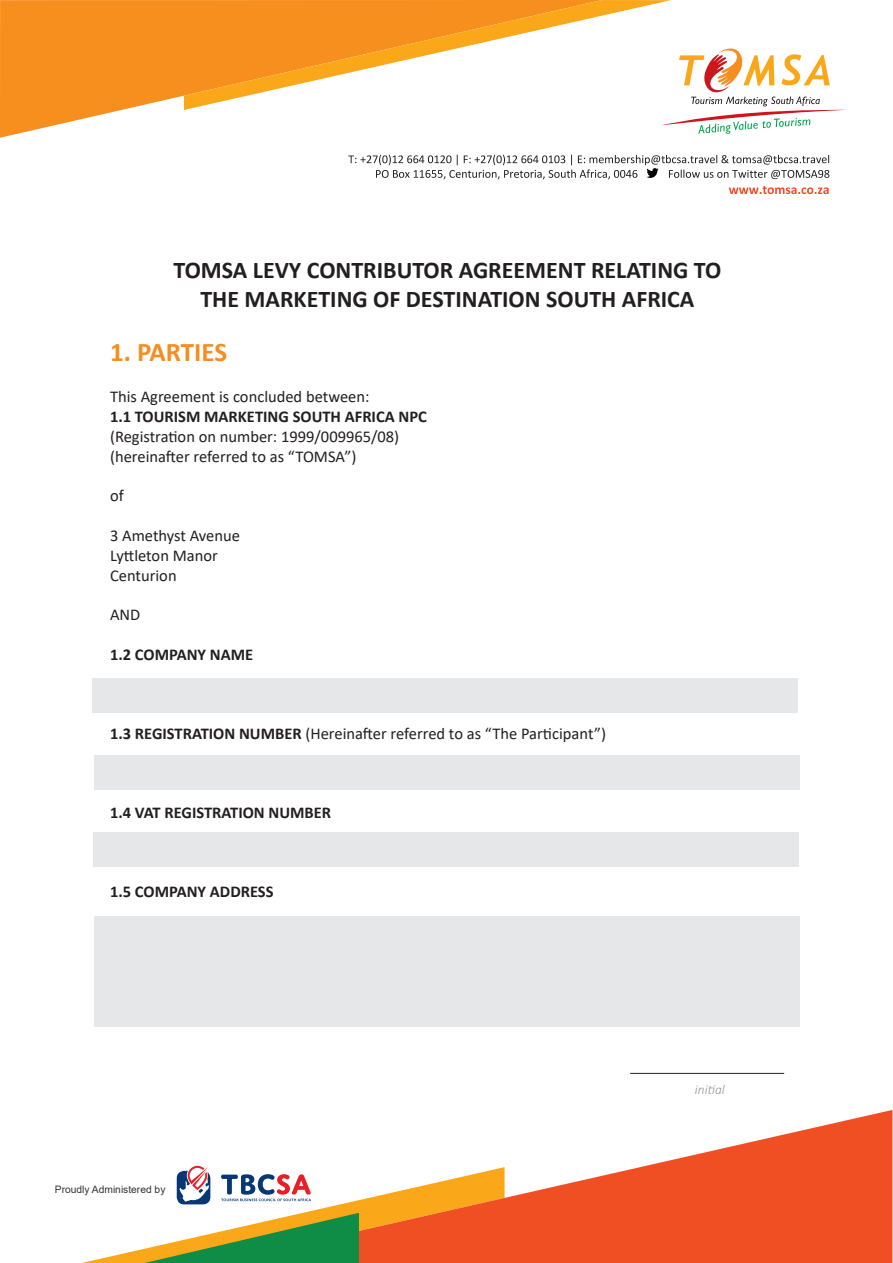
<style>
.page{position:relative;width:893px;height:1263px;background:#fff}
.page>*{position:absolute;margin:0;border:0;box-sizing:border-box;transform-origin:0 0}
.t1{font:700 27px "Calibri";letter-spacing:-.005em;color:#f78c1f}
.t2{font:700 24px "Calibri";color:#231f20}
.t3{font:16.5px "Calibri";color:#231f20}
.t4{font:700 16.5px "Calibri";color:#231f20}
.t5{font:italic 300 13.5px "Calibri";color:#939598}
.t6{font:10.2px "Arial";color:#383336}
.s1{font-weight:700}
</style>
<div class="page">
<svg style="left:729px;top:186px;width:100px;height:8px"></svg>
<svg style="left:662px;top:48px;width:184px;height:86px"></svg>
<svg style="left:505px;top:1110px;width:387px;height:153px;fill:#f04f24"></svg>
<svg style="left:0;top:0;width:184px;height:138px;fill:#f78f1f"></svg>
<svg style="left:184px;top:0;width:487px;height:110px"></svg>
<svg style="left:82px;top:1166px;width:423px;height:97px"></svg>
<svg style="left:348px;top:155px;width:481px;height:24px"></svg>
<hr style="left:630px;top:1073px;width:154px;height:1px;background:#231f20">
<div style="left:94px;top:755px;width:706px;height:35px;background:#e6e7e9"></div>
<div style="left:93px;top:678px;width:705px;height:35px;background:#e6e7e9"></div>
<div style="left:94px;top:916px;width:706px;height:110px;background:#e6e7e9"></div>
<div style="left:93px;top:832px;width:705px;height:35px;background:#e6e7e9"></div>
<p class="t2" style="left:173px;top:253px;width:549px">TOMSA LEVY CONTRIBUTOR AGREEMENT RELATING TO</p>
<p class="t2" style="left:200px;top:282px;width:496px">THE MARKETING OF DESTINATION SOUTH AFRICA</p>
<p class="t1" style="left:110px;top:333px;width:119px">1. PARTIES</p>
<p class="t3" style="left:110px;top:385px;width:261px">This Agreement is concluded between:</p>
<p class="t4" style="left:110px;top:405px;width:318px">1.1 TOURISM MARKETING SOUTH AFRICA NPC</p>
<p class="t3" style="left:110px;top:425px;width:291px">(Registration on number: 1999/009965/08)</p>
<p class="t3" style="left:110px;top:445px;width:248px">(hereinafter referred to as “TOMSA”)</p>
<p class="t3" style="left:110px;top:484px;width:15px">of</p>
<p class="t3" style="left:110px;top:524px;width:131px">3 Amethyst Avenue</p>
<p class="t3" style="left:110px;top:544px;width:109px">Lyttleton Manor</p>
<p class="t3" style="left:110px;top:564px;width:68px">Centurion</p>
<p class="t3" style="left:110px;top:603px;width:32px">AND</p>
<p class="t4" style="left:110px;top:643px;width:145px">1.2 COMPANY NAME</p>
<p class="t3" style="left:110px;top:722px;width:497px"><span class="s1">1.3 REGISTRATION NUMBER</span> (Hereinafter referred to as “The Participant”)</p>
<p class="t4" style="left:110px;top:801px;width:223px">1.4 VAT REGISTRATION NUMBER</p>
<p class="t4" style="left:110px;top:880px;width:165px">1.5 COMPANY ADDRESS</p>
<p class="t6" style="left:55px;top:1182px;width:112px">Proudly Administered by</p>
<p class="t5" style="left:695px;top:1081px;width:31px">initial</p>
</div>
